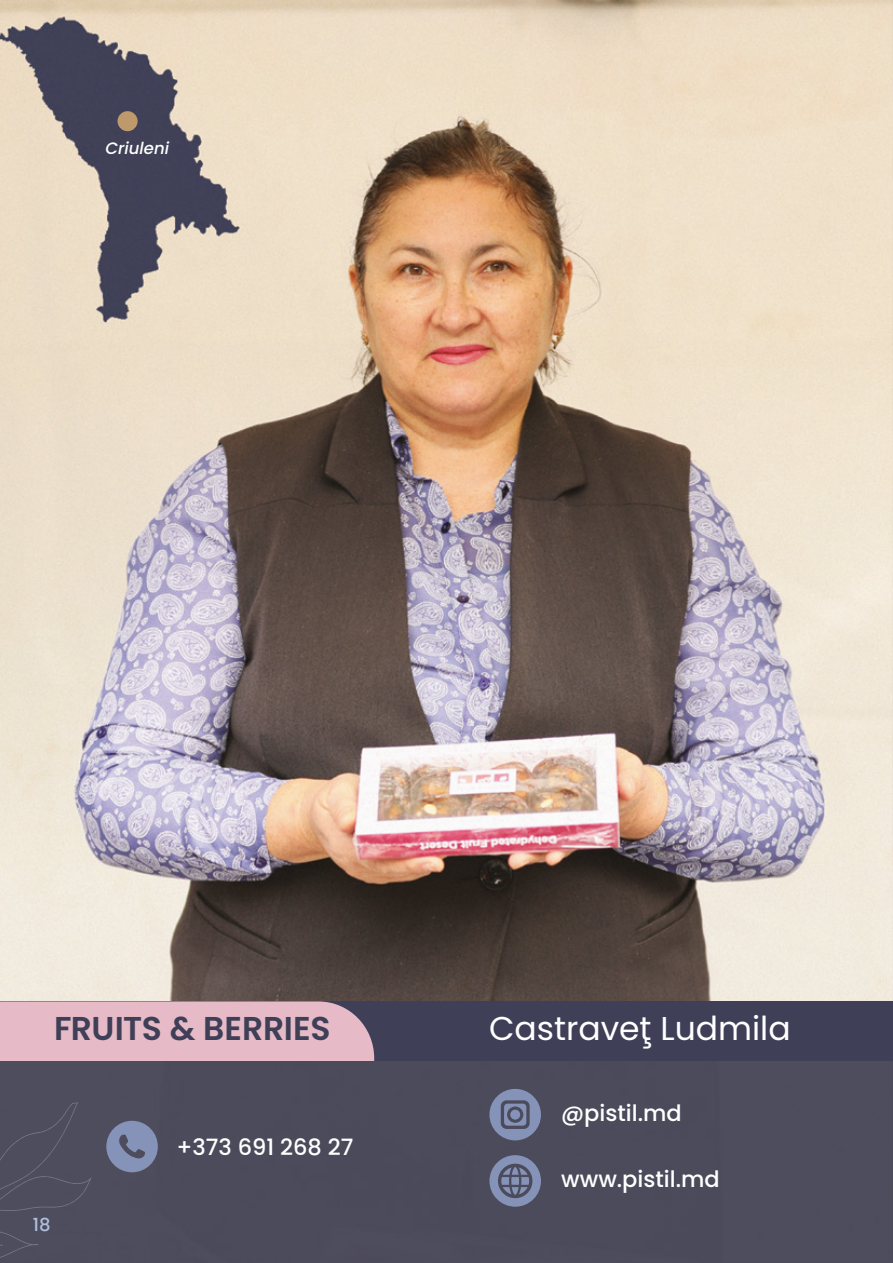
<style>
.page{position:relative;width:893px;height:1263px;background:#fff}
.page>*{position:absolute;margin:0;border:0;box-sizing:border-box;transform-origin:0 0}
.t1{font:33px "Poppins";color:#fff}
.t2{font:600 33px "Poppins";letter-spacing:-.01em;color:#3f4057}
.t3{font:500 22.5px "Poppins";color:#fff}
.t4{font:500 18px "Poppins";color:#b0bfe0}
.t5{font:italic 500 16.5px "Poppins";color:#fff}
</style>
<div class="page">
<img style="left:0;top:0;width:893px;height:1263px">
<svg style="left:0;top:1230px;width:38px;height:30px"></svg>
<div style="left:0;top:1102px;width:92px;height:109px;background:#4e4d5d"></div>
<div style="left:0;top:1001px;width:893px;height:60px;background:#3f4057"></div>
<div style="left:0;top:1001px;width:374px;height:60px;background:#e6bac7"></div>
<svg style="left:106px;top:1121px;width:52px;height:51px;background:#757d9d"></svg>
<svg style="left:489px;top:1089px;width:52px;height:51px;background:#6f7693"></svg>
<div style="left:510px;top:1110px;width:10px;height:9px;background:#8693b9;border-radius:50%"></div>
<div style="left:118px;top:111px;width:20px;height:20px;background:#bd996b;border-radius:50%"></div>
<svg style="left:489px;top:1155px;width:52px;height:52px;background:#6c738f"></svg>
<p class="t5" style="left:105px;top:139px;width:65px">Criuleni</p>
<h1 class="t2" style="left:54px;top:1010px;width:278px">FRUITS &amp; BERRIES</h1>
<h1 class="t1" style="left:489px;top:1010px;width:303px">Castraveţ Ludmila</h1>
<p class="t4" style="left:33px;top:1214px;width:19px">18</p>
<p class="t3" style="left:176px;top:1134px;width:178px">+373 691 268 27</p>
<p class="t3" style="left:561px;top:1100px;width:122px">@pistil.md</p>
<p class="t3" style="left:561px;top:1166px;width:160px">www.pistil.md</p>
</div>
